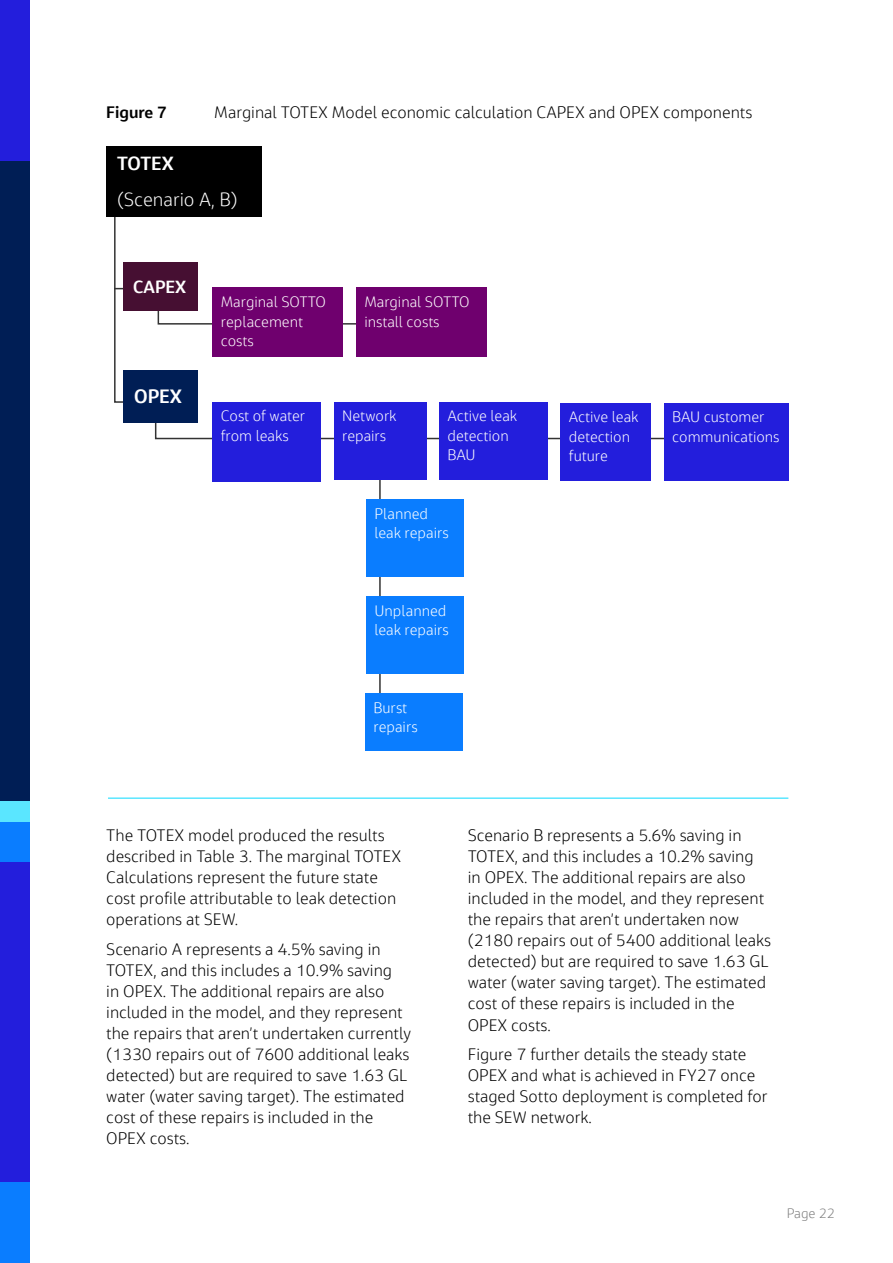
<style>
.page{position:relative;width:893px;height:1263px;background:#fff}
.page>*{position:absolute;margin:0;border:0;box-sizing:border-box;transform-origin:0 0}
.t1{font:700 19.2px "Jacobs Chronos";color:#fff}
.t2{font:300 18.9px "Jacobs Chronos";color:#fff}
.t3{font:700 18.9px "Jacobs Chronos";letter-spacing:-.01em;color:#fff}
.t4{font:700 17.4px "Jacobs Chronos";color:#fff}
.t5{font:300 16.5px/21px "Jacobs Chronos";color:#000}
.t6{font:700 16.5px "Jacobs Chronos";color:#000}
.t7{font:300 15px/19.5px "Jacobs Chronos";color:#fff}
.t8{font:300 13.5px "Jacobs Chronos";color:#808080}
</style>
<div class="page">
<div style="left:0;top:159px;width:30px;height:643px;background:#001e55"></div>
<div style="left:0;top:860px;width:30px;height:326px;background:#231edc"></div>
<div style="left:0;top:0;width:30px;height:160px;background:#231edc"></div>
<div style="left:0;top:1183px;width:30px;height:80px;background:#0a7dff"></div>
<div style="left:0;top:822px;width:30px;height:40px;background:#0a7dff"></div>
<div style="left:0;top:802px;width:30px;height:20px;background:#5ae6ff"></div>
<hr style="left:379px;top:468px;width:2px;height:269px;background:#333">
<svg style="left:113px;top:216px;width:551px;height:224px"></svg>
<div style="left:106px;top:146px;width:156px;height:70px;background:#000"></div>
<div style="left:212px;top:288px;width:131px;height:69px;background:#6f006e"></div>
<div style="left:212px;top:402px;width:109px;height:79px;background:#231edc"></div>
<div style="left:356px;top:288px;width:131px;height:69px;background:#6f006e"></div>
<div style="left:334px;top:402px;width:92px;height:77px;background:#231edc"></div>
<div style="left:439px;top:402px;width:109px;height:77px;background:#231edc"></div>
<div style="left:560px;top:403px;width:91px;height:77px;background:#231edc"></div>
<div style="left:664px;top:403px;width:124px;height:77px;background:#231edc"></div>
<div style="left:123px;top:370px;width:74px;height:53px;background:#001e55"></div>
<hr style="left:114px;top:288px;width:59px;height:1px;background:#333">
<div style="left:123px;top:262px;width:74px;height:49px;background:#460f32"></div>
<div style="left:366px;top:499px;width:97px;height:78px;background:#0a7dff"></div>
<div style="left:366px;top:596px;width:97px;height:78px;background:#0a7dff"></div>
<div style="left:365px;top:693px;width:97px;height:57px;background:#0a7dff"></div>
<hr style="left:108px;top:797px;width:680px;height:2px;background:#5ae6ff">
<p class="t6" style="left:106px;top:102px;width:62px">Figure 7</p>
<p class="t5" style="left:214px;top:102px;width:539px">Marginal TOTEX Model economic calculation CAPEX and OPEX components</p>
<p class="t3" style="left:117px;top:151px;width:58px">TOTEX</p>
<p class="t2" style="left:117px;top:188px;width:122px">(Scenario A, B)</p>
<p class="t4" style="left:133px;top:275px;width:54px">CAPEX</p>
<p class="t1" style="left:134px;top:384px;width:49px">OPEX</p>
<p class="t7" style="left:221px;top:292px;width:107px">Marginal SOTTO replacement costs</p>
<p class="t7" style="left:364px;top:292px;width:107px">Marginal SOTTO install costs</p>
<p class="t7" style="left:221px;top:406px;width:86px">Cost of water from leaks</p>
<p class="t7" style="left:342px;top:406px;width:56px">Network repairs</p>
<p class="t7" style="left:448px;top:406px;width:71px">Active leak detection<br>BAU</p>
<p class="t7" style="left:569px;top:407px;width:71px">Active leak detection future</p>
<p class="t7" style="left:672px;top:407px;width:109px">BAU customer communications</p>
<p class="t7" style="left:374px;top:503px;width:76px">Planned leak repairs</p>
<p class="t7" style="left:374px;top:601px;width:76px">Unplanned leak repairs</p>
<p class="t7" style="left:374px;top:698px;width:46px">Burst repairs</p>
<p class="t5" style="left:106px;top:825px;width:296px">The TOTEX model produced the results described in Table 3. The marginal TOTEX Calculations represent the future state cost profile attributable to leak detection operations at SEW.</p>
<p class="t5" style="left:106px;top:938px;width:306px">Scenario A represents a 4.5% saving in TOTEX, and this includes a 10.9% saving<br>in OPEX. The additional repairs are also included in the model, and they represent the repairs that aren’t undertaken currently (1330 repairs out of 7600 additional leaks detected) but are required to save 1.63 GL water (water saving target). The estimated cost of these repairs is included in the OPEX costs.</p>
<p class="t5" style="left:468px;top:825px;width:305px">Scenario B represents a 5.6% saving in TOTEX, and this includes a 10.2% saving<br>in OPEX. The additional repairs are also included in the model, and they represent the repairs that aren’t undertaken now (2180 repairs out of 5400 additional leaks detected) but are required to save 1.63 GL water (water saving target). The estimated cost of these repairs is included in the OPEX costs.</p>
<p class="t5" style="left:468px;top:1043px;width:301px">Figure 7 further details the steady state OPEX and what is achieved in FY27 once staged Sotto deployment is completed for the SEW network.</p>
<p class="t8" style="left:787px;top:1206px;width:50px">Page 22</p>
</div>
